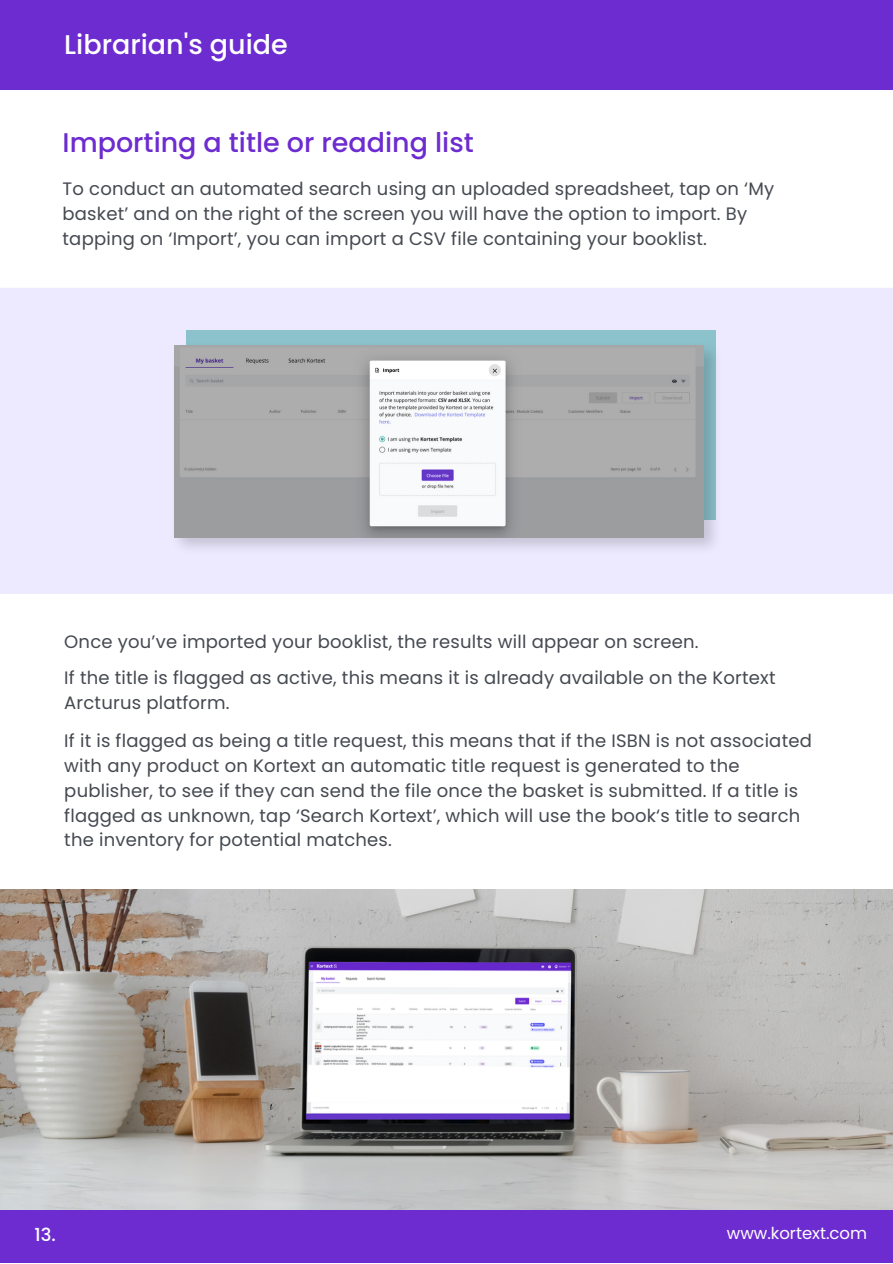
<style>
.page{position:relative;width:893px;height:1264px;background:#fff}
.page>*{position:absolute;margin:0;border:0;box-sizing:border-box;transform-origin:0 0}
.t1{font:500 27px "Poppins";color:#6d2cd0}
.t2{font:500 27px "Poppins";color:#fff}
.t3{font:18px/24.8px "Poppins";letter-spacing:.01em;color:#454950}
.t4{font:500 18px "Poppins";color:#fff}
.t5{font:16.5px "Poppins";color:#fff}
</style>
<div class="page">
<div style="left:0;top:288px;width:892px;height:306px;background:#ede9ff"></div>
<div style="left:187px;top:330px;width:528px;height:189px;background:#8cc2cc"></div>
<img style="left:174px;top:337px;width:542px;height:211px">
<img style="left:175px;top:345px;width:528px;height:192px">
<div style="left:0;top:1207px;width:892px;height:55px;background:#6d2cd0"></div>
<div style="left:0;top:0;width:892px;height:89px;background:#6d2cd0"></div>
<img style="left:0;top:889px;width:892px;height:320px">
<p class="t2" style="left:64px;top:26px;width:225px">Librarian's guide</p>
<p class="t1" style="left:63px;top:124px;width:413px">Importing a title or reading list</p>
<p class="t3" style="left:63px;top:176px;width:713px">To conduct an automated search using an uploaded spreadsheet, tap on ‘My basket’ and on the right of the screen you will have the option to import. By tapping on ‘Import’, you can import a CSV file containing your booklist.</p>
<p class="t3" style="left:64px;top:629px;width:635px">Once you’ve imported your booklist, the results will appear on screen.</p>
<p class="t3" style="left:64px;top:665px;width:712px">If the title is flagged as active, this means it is already available on the Kortext<br>Arcturus platform.</p>
<p class="t3" style="left:64px;top:728px;width:749px">If it is flagged as being a title request, this means that if the ISBN is not associated with any product on Kortext an automatic title request is generated to the publisher, to see if they can send the file once the basket is submitted. If a title is flagged as unknown, tap ‘Search Kortext’, which will use the book‘s title to search the inventory for potential matches.</p>
<p class="t4" style="left:35px;top:1221px;width:23px">13.</p>
<p class="t5" style="left:726px;top:1221px;width:142px">www.kortext.com</p>
<p class="t5" style="left:678px;top:1227px;width:142px">www.kortext.com</p>
</div>
